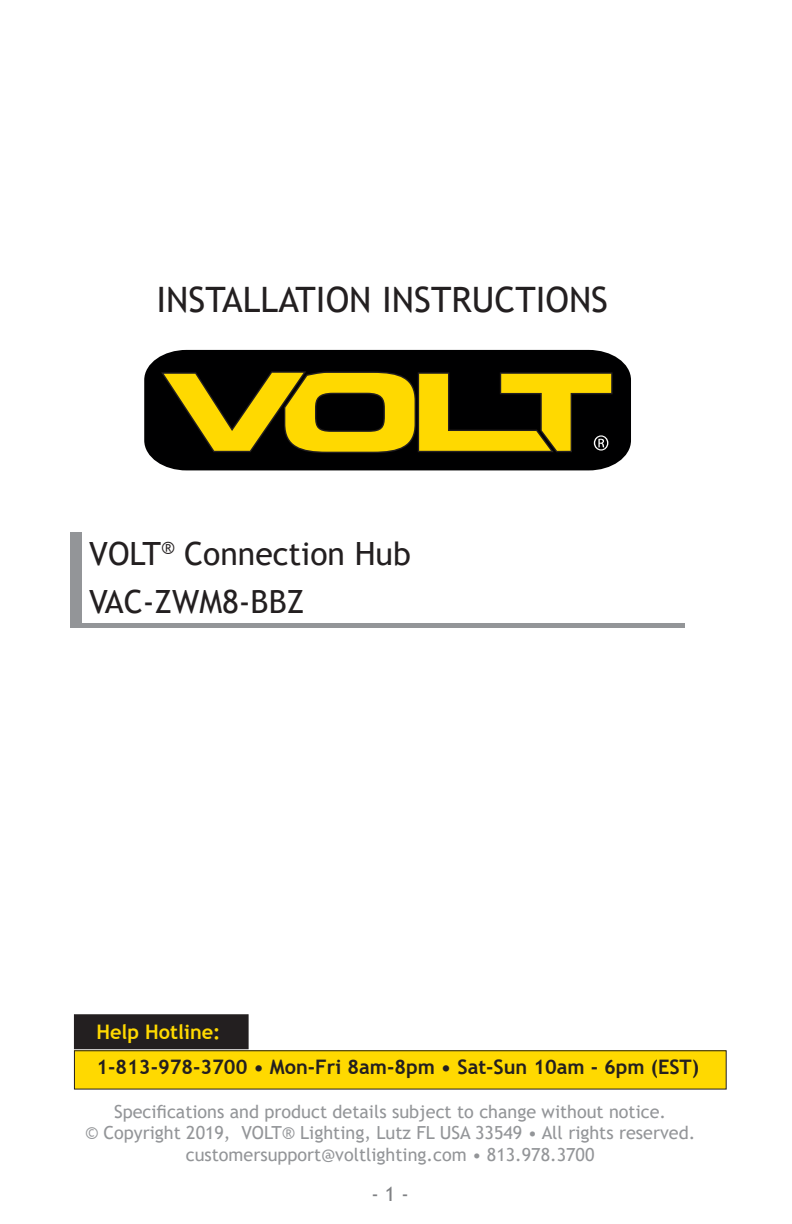
<style>
.page{position:relative;width:792px;height:1224px;background:#fff}
.page>*{position:absolute;margin:0;border:0;box-sizing:border-box;transform-origin:0 0}
.t1{font:35px "Trebuchet MS";color:#231f20}
.t2{font:32px "Trebuchet MS";color:#231f20}
.t3{font:700 20px "Trebuchet MS";color:#231f20}
.t4{font:700 20px "Trebuchet MS";color:#ffd900}
.t5{font:20px "Trebuchet MS";color:#7e8083}
.copyright{font:18px/21.6px "Trebuchet MS";color:#939598;text-align:center}
</style>
<div class="page">
<div style="left:144px;top:350px;width:487px;height:120px;background:#000001"></div>
<svg style="left:160px;top:370px;width:454px;height:84px;background:#816e02"></svg>
<div style="left:70px;top:533px;width:11px;height:95px;background:#939598"></div>
<hr style="left:71px;top:624px;width:614px;height:4px;background:#939598">
<div style="left:74px;top:1051px;width:652px;height:38px;background:#ffd900"></div>
<div style="left:74px;top:1050px;width:652px;height:39px;border:1px solid #231f20"></div>
<div style="left:74px;top:1015px;width:174px;height:34px;background:#231f20"></div>
<div style="left:74px;top:1014px;width:174px;height:35px;border:1px solid #231f20"></div>
<p class="t1" style="left:156px;top:278px;width:453px">INSTALLATION INSTRUCTIONS</p>
<p class="t2" style="left:89px;top:534px;width:323px">VOLT<sup>®</sup> Connection Hub</p>
<p class="t2" style="left:89px;top:582px;width:217px">VAC-ZWM8-BBZ</p>
<p class="t4" style="left:96px;top:1019px;width:126px">Help Hotline:</p>
<p class="t3" style="left:96px;top:1054px;width:604px">1-813-978-3700 • Mon-Fri 8am-8pm • Sat-Sun 10am - 6pm (EST)</p>
<p class="copyright" style="left:114px;top:1100px;width:554px">Specifications and product details subject to change without notice.</p>
<p class="copyright" style="left:85px;top:1122px;width:612px">© Copyright 2019, VOLT® Lighting, Lutz FL USA 33549 • All rights reserved. customersupport@voltlighting.com • 813.978.3700</p>
<p class="t5" style="left:372px;top:1181px;width:39px">- 1 -</p>
</div>
